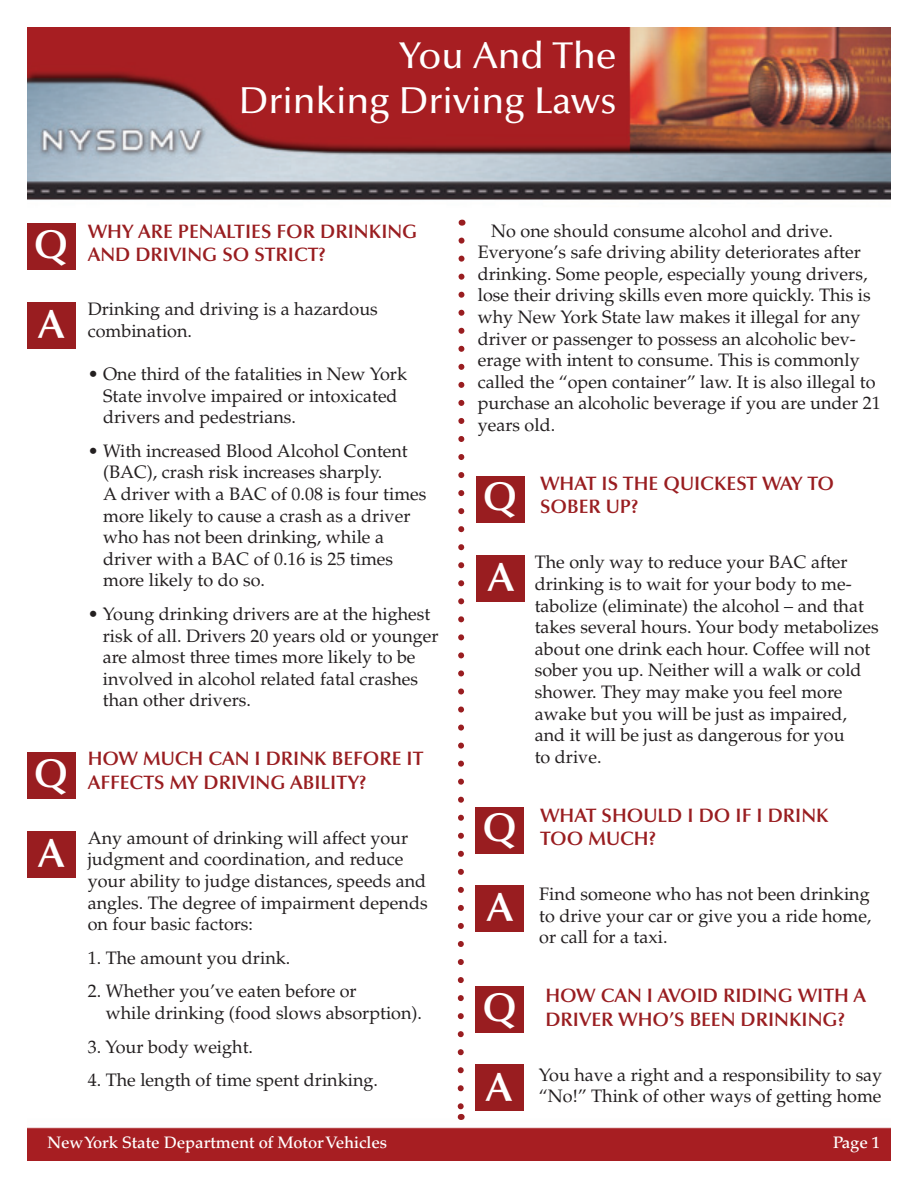
<style>
.page{position:relative;width:918px;height:1188px;background:#fff}
.page>*{position:absolute;margin:0;border:0;box-sizing:border-box;transform-origin:0 0}
.Headers{font:600 40.5px "Optima LT Std";color:#fff}
.t1{font:500 37.5px/45px "Optima LT Std";letter-spacing:-.005em;color:#fff;text-align:right}
.Body{font:600 19.5px/23.4px "Optima LT Std";color:#991d20}
.Headers-2{font:600 19.5px/23.4px "Optima LT Std";color:#991d20}
.Body-2{font:18px/21.6px "Palatino LT Std";color:#231f20}
.Headers-3{font:18px/21.6px "Palatino LT Std";color:#231f20}
.Table_Text{font:500 16.5px "Palatino LT Std";letter-spacing:-.005em;color:#fff}
</style>
<div class="page">
<img style="left:27px;top:27px;width:864px;height:1134px">
<div style="left:27px;top:224px;width:48px;height:46px;background:#991d20"></div>
<div style="left:27px;top:302px;width:48px;height:46px;background:#991d20"></div>
<div style="left:27px;top:753px;width:48px;height:46px;background:#991d20"></div>
<div style="left:27px;top:832px;width:48px;height:46px;background:#991d20"></div>
<div style="left:476px;top:476px;width:48px;height:46px;background:#991d20"></div>
<div style="left:477px;top:555px;width:48px;height:46px;background:#991d20"></div>
<div style="left:476px;top:807px;width:48px;height:46px;background:#991d20"></div>
<div style="left:476px;top:885px;width:48px;height:47px;background:#991d20"></div>
<div style="left:476px;top:987px;width:48px;height:46px;background:#991d20"></div>
<div style="left:475px;top:1065px;width:48px;height:46px;background:#991d20"></div>
<svg style="left:455px;top:235px;width:13px;height:885px"></svg>
<p class="t1" style="left:239px;top:34px;width:379px">You And The<br>Drinking Driving Laws</p>
<p class="Headers" style="left:34px;top:221px;width:36px">Q</p>
<p class="Headers" style="left:38px;top:301px;width:28px">A</p>
<p class="Headers" style="left:34px;top:750px;width:36px">Q</p>
<p class="Headers" style="left:38px;top:830px;width:28px">A</p>
<p class="Headers-2" style="left:88px;top:220px;width:331px">WHY ARE PENALTIES FOR DRINKING<br>AND DRIVING SO STRICT?</p>
<p class="Headers-3" style="left:88px;top:299px;width:292px">Drinking and driving is a hazardous combination.</p>
<p class="Body-2" style="left:103px;top:363px;width:305px;text-indent:-15px">• One third of the fatalities in New York<br>State involve impaired or intoxicated drivers and pedestrians.</p>
<p class="Body-2" style="left:103px;top:440px;width:325px;text-indent:-15px">• With increased Blood Alcohol Content (BAC), crash risk increases sharply.<br>A driver with a BAC of 0.08 is four times more likely to cause a crash as a driver who has not been drinking, while a driver with a BAC of 0.16 is 25 times more likely to do so.</p>
<p class="Body-2" style="left:103px;top:603px;width:337px;text-indent:-15px">• Young drinking drivers are at the highest risk of all. Drivers 20 years old or younger are almost three times more likely to be involved in alcohol related fatal crashes than other drivers.</p>
<p class="Body" style="left:88px;top:747px;width:337px">HOW MUCH CAN I DRINK BEFORE IT<br>AFFECTS MY DRIVING ABILITY?</p>
<p class="Body-2" style="left:88px;top:827px;width:341px">Any amount of drinking will affect your judgment and coordination, and reduce your ability to judge distances, speeds and angles. The degree of impairment depends on four basic factors:</p>
<p class="Body-2" style="left:88px;top:947px;width:204px">1. The amount you drink.</p>
<p class="Body-2" style="left:106px;top:981px;width:318px;text-indent:-18px">2. Whether you’ve eaten before or<br>while drinking (food slows absorption).</p>
<p class="Body-2" style="left:88px;top:1036px;width:167px">3. Your body weight.</p>
<p class="Body-2" style="left:88px;top:1070px;width:292px">4. The length of time spent drinking.</p>
<p class="Body-2" style="left:478px;top:220px;width:404px;text-indent:14px">No one should consume alcohol and drive.<br>Everyone’s safe driving ability deteriorates after drinking. Some people, especially young drivers, lose their driving skills even more quickly. This is why New York State law makes it illegal for any driver or passenger to possess an alcoholic bev&shy;erage with intent to consume. This is commonly called the “open container” law. It is also illegal to purchase an alcoholic beverage if you are under 21 years old.</p>
<p class="Headers" style="left:483px;top:473px;width:36px">Q</p>
<p class="Headers" style="left:488px;top:554px;width:28px">A</p>
<p class="Headers" style="left:483px;top:804px;width:36px">Q</p>
<p class="Headers" style="left:487px;top:884px;width:28px">A</p>
<p class="Headers" style="left:483px;top:984px;width:36px">Q</p>
<p class="Headers" style="left:486px;top:1063px;width:28px">A</p>
<p class="Body" style="left:540px;top:472px;width:296px">WHAT IS THE QUICKEST WAY TO<br>SOBER UP?</p>
<p class="Body-2" style="left:535px;top:552px;width:345px">The only way to reduce your BAC after drinking is to wait for your body to me&shy;tabolize (eliminate) the alcohol – and that takes several hours. Your body metabolizes about one drink each hour. Coffee will not sober you up. Neither will a walk or cold shower. They may make you feel more awake but you will be just as impaired, and it will be just as dangerous for you<br>to drive.</p>
<p class="Body" style="left:540px;top:804px;width:290px">WHAT SHOULD I DO IF I DRINK<br>TOO MUCH?</p>
<p class="Body-2" style="left:539px;top:884px;width:334px;text-align:justify">Find someone who has not been drinking to drive your car or give you a ride home, or call for a taxi.</p>
<p class="Body" style="left:545px;top:984px;width:322px">HOW CAN I AVOID RIDING WITH A<br>DRIVER WHO’S BEEN DRINKING?</p>
<p class="Body-2" style="left:539px;top:1064px;width:345px">You have a right and a responsibility to say “No!” Think of other ways of getting home</p>
<p class="Table_Text" style="left:48px;top:1133px;width:341px">New York State Department of Motor Vehicles</p>
<p class="Table_Text" style="left:833px;top:1133px;width:49px">Page 1</p>
</div>
